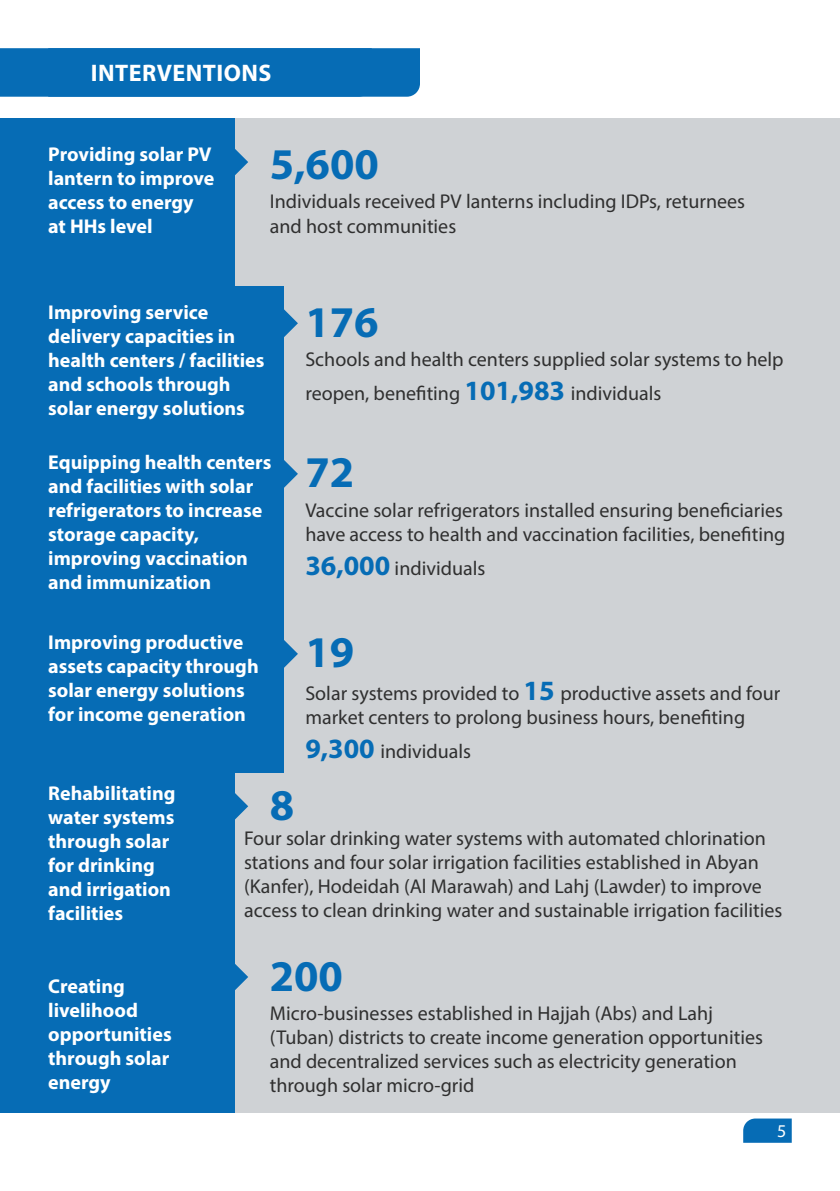
<style>
.page{position:relative;width:840px;height:1191px;background:#fff}
.page>*{position:absolute;margin:0;border:0;box-sizing:border-box;transform-origin:0 0}
.t1{font:700 44px "Myriad Pro";color:#066cb5}
.t2{font:700 24px "Myriad Pro";letter-spacing:.02em;color:#fff}
.t3{font:20px/24px "Myriad Pro";color:#2f2f2f}
.t4{font:700 20px/24px "Myriad Pro";color:#fff}
.t5{font:18px "Myriad Pro";color:#fff}
.s1{font-weight:700;font-size:28px;color:#066cb5}
</style>
<div class="page">
<div style="left:0;top:48px;width:420px;height:49px;background:#066cb5"></div>
<svg style="left:743px;top:1118px;width:48px;height:24px"></svg>
<div style="left:234px;top:935px;width:605px;height:178px;background:#cfd2d5"></div>
<div style="left:0;top:935px;width:234px;height:178px;background:#066cb5"></div>
<svg style="left:234px;top:963px;width:14px;height:28px"></svg>
<div style="left:284px;top:438px;width:555px;height:177px;background:#cfd2d5"></div>
<div style="left:0;top:438px;width:284px;height:177px;background:#066cb5"></div>
<svg style="left:284px;top:460px;width:14px;height:28px"></svg>
<div style="left:234px;top:118px;width:605px;height:168px;background:#cfd2d5"></div>
<div style="left:0;top:118px;width:234px;height:168px;background:#066cb5"></div>
<svg style="left:234px;top:148px;width:14px;height:28px"></svg>
<div style="left:234px;top:286px;width:605px;height:152px;background:#cfd2d5"></div>
<div style="left:0;top:286px;width:284px;height:152px;background:#066cb5"></div>
<svg style="left:284px;top:309px;width:14px;height:28px"></svg>
<div style="left:284px;top:615px;width:555px;height:158px;background:#cfd2d5"></div>
<div style="left:0;top:615px;width:284px;height:158px;background:#066cb5"></div>
<svg style="left:284px;top:640px;width:14px;height:28px"></svg>
<div style="left:234px;top:773px;width:605px;height:162px;background:#cfd2d5"></div>
<div style="left:0;top:773px;width:234px;height:162px;background:#066cb5"></div>
<svg style="left:234px;top:792px;width:14px;height:28px"></svg>
<p class="t2" style="left:91px;top:58px;width:182px">INTERVENTIONS</p>
<p class="t4" style="left:48px;top:141px;width:167px">Providing solar PV lantern to improve access to energy at HHs level</p>
<p class="t1" style="left:269px;top:135px;width:111px">5,600</p>
<p class="t3" style="left:269px;top:189px;width:476px">Individuals received PV lanterns including IDPs, returnees and host communities</p>
<p class="t4" style="left:48px;top:299px;width:218px">Improving service delivery capacities in health centers / facilities and schools through solar energy solutions</p>
<p class="t4" style="left:48px;top:450px;width:224px">Equipping health centers and facilities with solar refrigerators to increase storage capacity, improving vaccination and immunization</p>
<p class="t4" style="left:48px;top:630px;width:212px">Improving productive assets capacity through solar energy solutions for income generation</p>
<p class="t1" style="left:305px;top:293px;width:75px">176</p>
<p class="t3" style="left:305px;top:342px;width:479px;line-height:33.6px">Schools and health centers supplied solar systems to help reopen, benefiting <span class="s1">101,983</span> individuals</p>
<p class="t1" style="left:305px;top:444px;width:50px">72</p>
<p class="t3" style="left:305px;top:498px;width:481px">Vaccine solar refrigerators installed ensuring beneficiaries have access to health and vaccination facilities, benefiting</p>
<p class="t3" style="left:305px;top:555px;width:181px"><span class="s1">36,000</span> individuals</p>
<p class="t1" style="left:305px;top:624px;width:50px">19</p>
<p class="t3" style="left:305px;top:681px;width:476px">Solar systems provided to <span class="s1">15</span> productive assets and four market centers to prolong business hours, benefiting</p>
<p class="t3" style="left:305px;top:738px;width:167px"><span class="s1">9,300</span> individuals</p>
<p class="t4" style="left:48px;top:780px;width:129px">Rehabilitating water systems through solar for drinking and irrigation facilities</p>
<p class="t4" style="left:48px;top:973px;width:125px">Creating livelihood opportunities through solar energy</p>
<p class="t1" style="left:269px;top:776px;width:26px">8</p>
<p class="t3" style="left:244px;top:826px;width:539px">Four solar drinking water systems with automated chlorination stations and four solar irrigation facilities established in Abyan (Kanfer), Hodeidah (Al Marawah) and Lahj (Lawder) to improve access to clean drinking water and sustainable irrigation facilities</p>
<p class="t1" style="left:269px;top:947px;width:75px">200</p>
<p class="t3" style="left:269px;top:1001px;width:444px">Micro-businesses established in Hajjah (Abs) and Lahj</p>
<p class="t3" style="left:269px;top:1025px;width:494px">(Tuban) districts to create income generation opportunities and decentralized services such as electricity generation through solar micro-grid</p>
<p class="t5" style="left:776px;top:1120px;width:11px">5</p>
</div>
